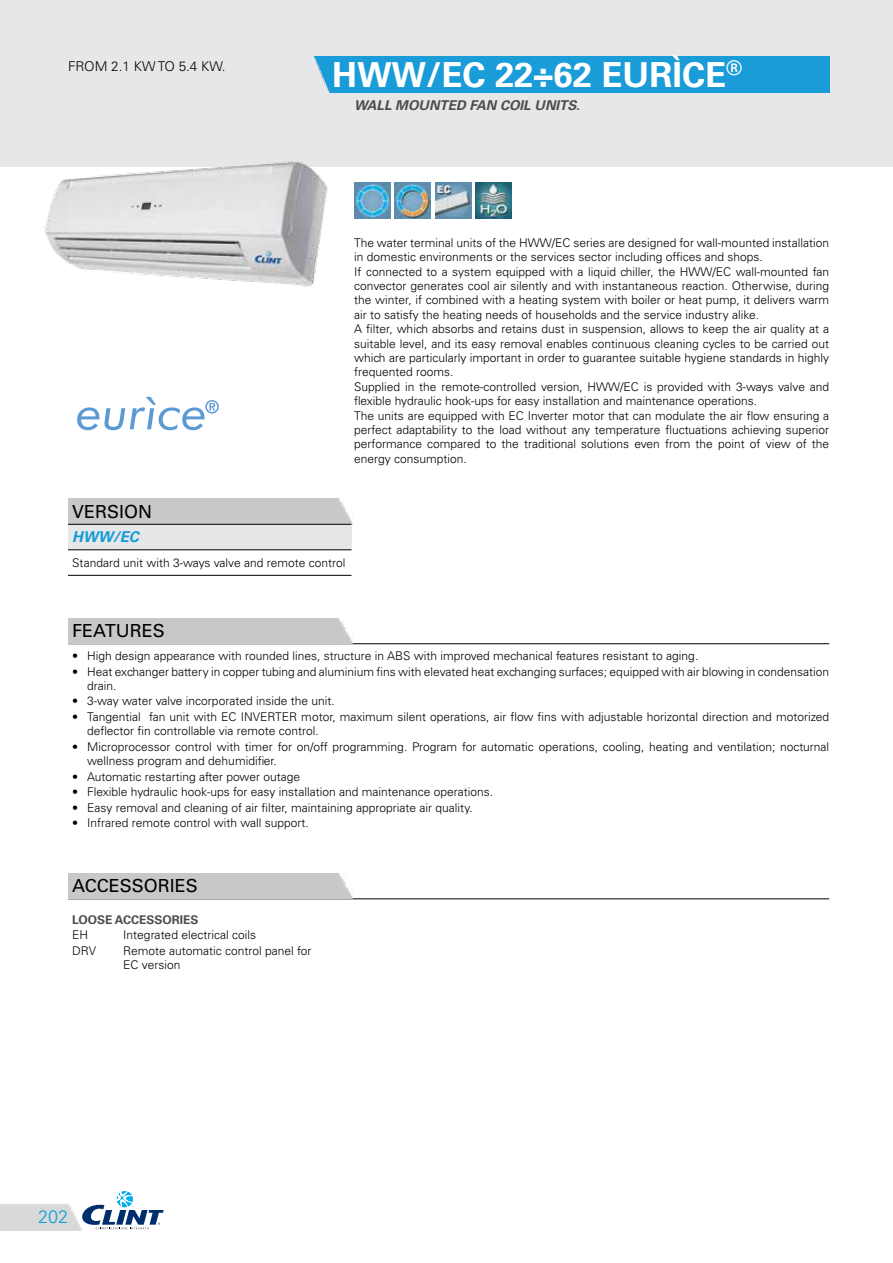
<style>
.page{position:relative;width:893px;height:1263px;background:#fff}
.page>*{position:absolute;margin:0;border:0;box-sizing:border-box;transform-origin:0 0}
.t1{font:700 34.5px "Univers LT Std";color:#fff}
.t2{font:18px "Univers LT Std";color:#000}
.t3{font:300 18px "Univers LT Std";color:#139cd8}
.t4{font:italic 700 15px "Univers LT Std";color:#139cd8}
.t5{font:italic 700 13.5px "Univers LT Std";color:#4d4d4f}
.t6{font:300 13.5px "Univers LT Std";color:#000}
.t7{font:300 12px/14.4px "Univers LT Std";color:#000}
.t8{font:700 12px "Univers LT Std";color:#4d4d4f}
.s1{font-family:"Helvetica Neue LT Std";font-weight:100}
</style>
<div class="page">
<img style="left:0;top:1204px;width:82px;height:26px">
<div style="left:0;top:0;width:893px;height:167px;background:#e6e7e8"></div>
<svg style="left:82px;top:1191px;width:82px;height:38px"></svg>
<div style="left:315px;top:57px;width:514px;height:36px;background:#199cd8"></div>
<hr style="left:68px;top:898px;width:761px;height:1px;background:#000">
<hr style="left:68px;top:643px;width:761px;height:1px;background:#000">
<img style="left:44px;top:161px;width:284px;height:126px">
<img style="left:354px;top:183px;width:36px;height:36px">
<img style="left:395px;top:183px;width:36px;height:36px">
<svg style="left:77px;top:397px;width:142px;height:33px"></svg>
<div style="left:68px;top:499px;width:270px;height:25px;background:#c7c8ca"></div>
<img style="left:338px;top:499px;width:15px;height:25px">
<div style="left:68px;top:524px;width:283px;height:26px;background:#e6e7e8"></div>
<hr style="left:68px;top:524px;width:283px;height:1px;background:#000">
<hr style="left:68px;top:549px;width:283px;height:1px;background:#000">
<hr style="left:68px;top:575px;width:283px;height:1px;background:#000">
<div style="left:68px;top:618px;width:270px;height:25px;background:#c7c8ca"></div>
<img style="left:338px;top:618px;width:15px;height:25px">
<div style="left:68px;top:873px;width:270px;height:26px;background:#c7c8ca"></div>
<img style="left:338px;top:873px;width:15px;height:26px">
<img style="left:435px;top:183px;width:36px;height:36px">
<img style="left:475px;top:183px;width:37px;height:36px">
<p class="t6" style="left:68px;top:58px;width:159px">FROM 2.1 KW TO 5.4 KW.</p>
<h1 class="t1" style="left:332px;top:54px;width:412px">HWW/EC 22÷62 EURÌCE<sup>®</sup></h1>
<p class="t5" style="left:354px;top:97px;width:227px">WALL MOUNTED FAN COIL UNITS.</p>
<p class="t7" style="left:354px;top:235px;width:476px">The water terminal units of the HWW/EC series are designed for wall-mounted installation in domestic environments or the services sector including offices and shops.<br>If connected to a system equipped with a liquid chiller, the HWW/EC wall-mounted fan convector generates cool air silently and with instantaneous reaction. Otherwise, during the winter, if combined with a heating system with boiler or heat pump, it delivers warm air to satisfy the heating needs of households and the service industry alike.<br>A filter, which absorbs and retains dust in suspension, allows to keep the air quality at a suitable level, and its easy removal enables continuous cleaning cycles to be carried out which are particularly important in order to guarantee suitable hygiene standards in highly frequented rooms.<br>Supplied in the remote-controlled version, HWW/EC is provided with 3-ways valve and flexible hydraulic hook-ups for easy installation and maintenance operations.<br>The units are equipped with EC Inverter motor that can modulate the air flow ensuring a perfect adaptability to the load without any temperature fluctuations achieving superior performance compared to the traditional solutions even from the point of view of the energy consumption.</p>
<h2 class="t2" style="left:72px;top:501px;width:82px">VERSION</h2>
<p class="t4" style="left:72px;top:528px;width:68px">HWW/EC</p>
<p class="t7" style="left:72px;top:555px;width:275px">Standard unit with 3-ways valve and remote control</p>
<h2 class="t2" style="left:72px;top:620px;width:94px">FEATURES</h2>
<p class="t7" style="left:72px;top:649px;width:628px"><span class="s1">•</span> High design appearance with rounded lines, structure in ABS with improved mechanical features resistant to aging.</p>
<p class="t7" style="left:87px;top:664px;width:744px;text-indent:-15px"><span class="s1">•</span> Heat exchanger battery in copper tubing and aluminium fins with elevated heat exchanging surfaces; equipped with air blowing in condensation drain.</p>
<p class="t7" style="left:72px;top:694px;width:264px"><span class="s1">•</span> 3-way water valve incorporated inside the unit.</p>
<p class="t7" style="left:87px;top:709px;width:743px;text-indent:-15px"><span class="s1">•</span> Tangential fan unit with EC INVERTER motor, maximum silent operations, air flow fins with adjustable horizontal direction and motorized deflector fin controllable via remote control.</p>
<p class="t7" style="left:87px;top:739px;width:743px;text-indent:-15px"><span class="s1">•</span> Microprocessor control with timer for on/off programming. Program for automatic operations, cooling, heating and ventilation; nocturnal wellness program and dehumidifier.</p>
<p class="t7" style="left:72px;top:769px;width:230px"><span class="s1">•</span> Automatic restarting after power outage</p>
<p class="t7" style="left:72px;top:785px;width:422px"><span class="s1">•</span> Flexible hydraulic hook-ups for easy installation and maintenance operations.</p>
<p class="t7" style="left:72px;top:800px;width:402px"><span class="s1">•</span> Easy removal and cleaning of air filter, maintaining appropriate air quality.</p>
<p class="t7" style="left:72px;top:816px;width:238px"><span class="s1">•</span> Infrared remote control with wall support.</p>
<h2 class="t2" style="left:72px;top:875px;width:127px">ACCESSORIES</h2>
<p class="t8" style="left:72px;top:912px;width:128px">LOOSE ACCESSORIES</p>
<p class="t7" style="left:72px;top:928px;width:17px">EH</p>
<p class="t7" style="left:123px;top:928px;width:134px">Integrated electrical coils</p>
<p class="t7" style="left:72px;top:943px;width:25px">DRV</p>
<p class="t7" style="left:123px;top:943px;width:190px">Remote automatic control panel for<br>EC version</p>
<h2 class="t3" style="left:38px;top:1206px;width:32px">202</h2>
</div>
